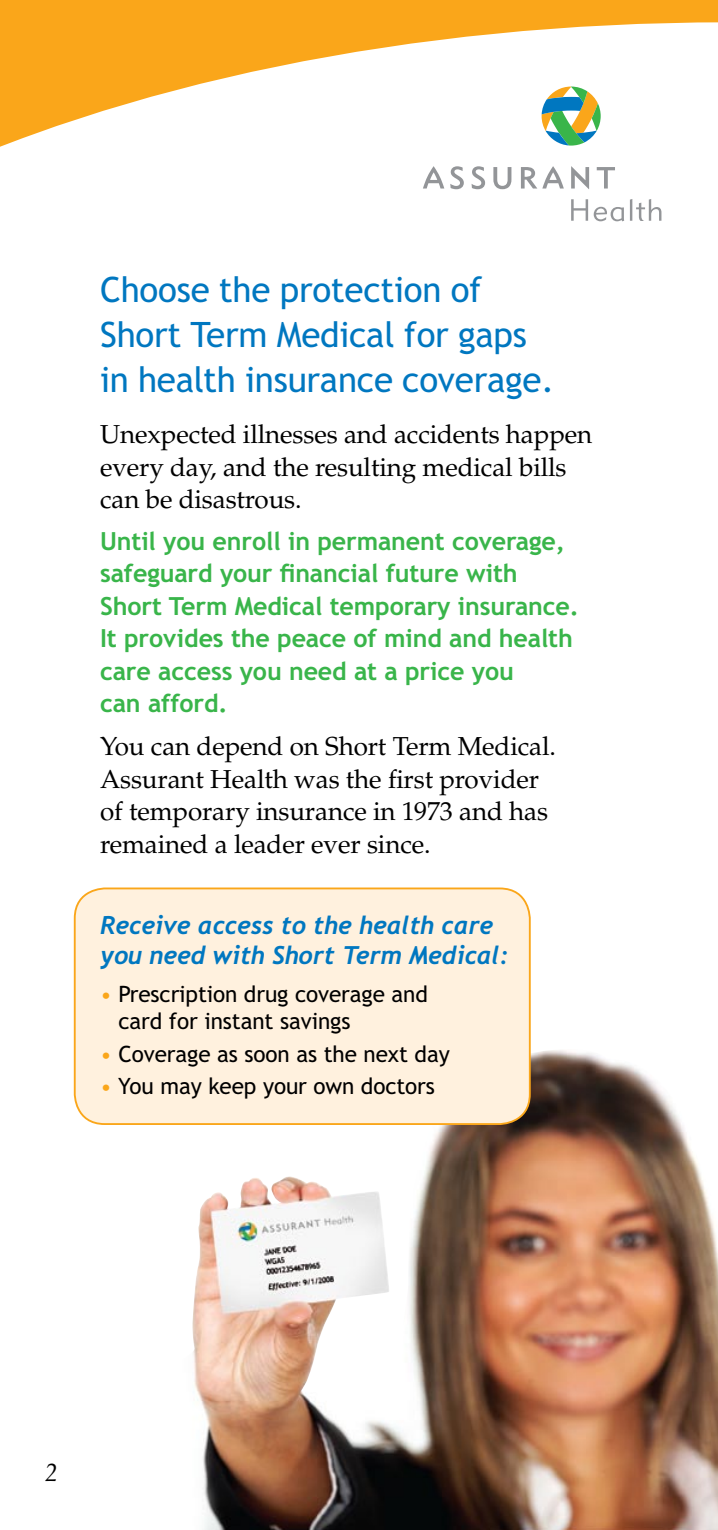
<style>
.page{position:relative;width:718px;height:1530px;background:#fff}
.page>*{position:absolute;margin:0;border:0;box-sizing:border-box;transform-origin:0 0}
.t1{font:35px/45px "Trebuchet";letter-spacing:-.005em;color:#0077c0}
.t2{font:26px/32.5px "Palatino LT Std";letter-spacing:-.005em;color:#000}
.t3{font:700 25px/32.5px "Trebuchet";letter-spacing:-.005em;color:#39b54a}
.t4{font:italic 700 25px/30px "Trebuchet";letter-spacing:-.005em;color:#0077c0}
.t5{font:italic 25px "Palatino LT Std";color:#000}
.t6{font:22.5px/27px "Trebuchet";letter-spacing:-.005em;color:#000}
.s1{color:#faa61a}
</style>
<div class="page">
<img style="left:192px;top:1049px;width:525px;height:481px">
<svg style="left:0;top:0;width:717px;height:147px"></svg>
<svg style="left:571px;top:199px;width:53px;height:22px"></svg>
<hr style="left:629px;top:199px;width:3px;height:22px;background:#939598">
<svg style="left:636px;top:199px;width:25px;height:22px"></svg>
<svg style="left:471px;top:166px;width:14px;height:23px"></svg>
<svg style="left:450px;top:166px;width:13px;height:23px"></svg>
<svg style="left:493px;top:167px;width:18px;height:22px"></svg>
<svg style="left:596px;top:167px;width:19px;height:22px"></svg>
<svg style="left:423px;top:166px;width:21px;height:23px"></svg>
<svg style="left:521px;top:166px;width:42px;height:23px"></svg>
<svg style="left:571px;top:166px;width:18px;height:23px"></svg>
<svg style="left:541px;top:87px;width:59px;height:59px"></svg>
<div style="left:75px;top:888px;width:454px;height:236px;background:#fff1de;border-radius:30px"></div>
<div style="left:74px;top:888px;width:456px;height:237px;border:2px solid #faa61a;border-radius:30px"></div>
<h1 class="t1" style="left:100px;top:267px;width:455px">Choose the protection of<br>Short Term Medical for gaps in health insurance coverage.</h1>
<p class="t2" style="left:100px;top:418px;width:493px">Unexpected illnesses and accidents happen every day, and the resulting medical bills can be disastrous.</p>
<p class="t3" style="left:100px;top:524px;width:480px">Until you enroll in permanent coverage, safeguard your financial future with Short Term Medical temporary insurance.<br>It provides the peace of mind and health care access you need at a price you<br>can afford.</p>
<p class="t2" style="left:100px;top:731px;width:457px">You can depend on Short Term Medical.<br>Assurant Health was the first provider of temporary insurance in 1973 and has remained a leader ever since.</p>
<p class="t4" style="left:100px;top:910px;width:410px">Receive access to the health care you need with Short Term Medical:</p>
<p class="t6" style="left:118px;top:981px;width:311px;text-indent:-18px"><span class="s1">•</span> Prescription drug coverage and card for instant savings</p>
<p class="t6" style="left:100px;top:1040px;width:351px"><span class="s1">•</span> Coverage as soon as the next day</p>
<p class="t6" style="left:100px;top:1072px;width:336px"><span class="s1">•</span> You may keep your own doctors</p>
<p class="t5" style="left:45px;top:1458px;width:14px">2</p>
</div>
